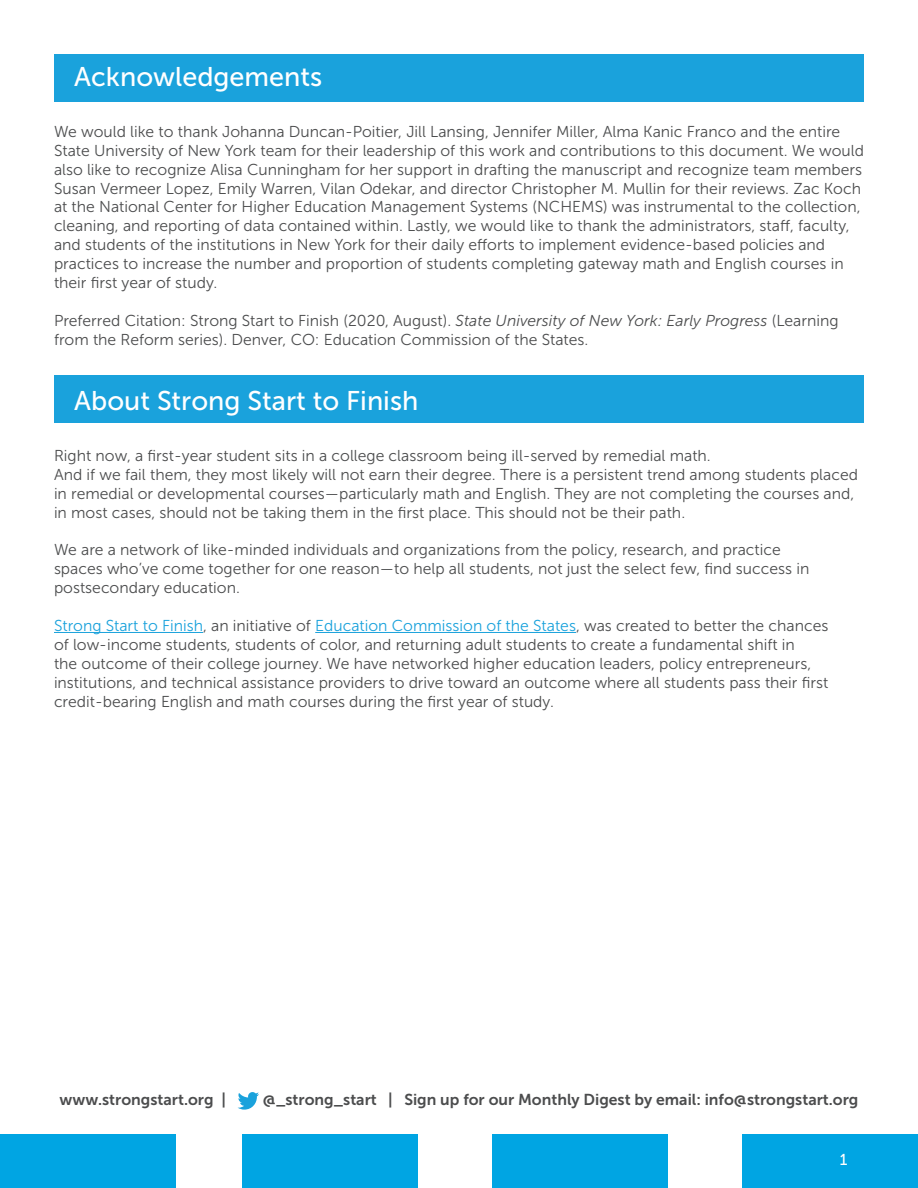
<style>
.page{position:relative;width:918px;height:1188px;background:#fff}
.page>*{position:absolute;margin:0;border:0;box-sizing:border-box;transform-origin:0 0}
.t1{font:27px "Museo Sans 500";color:#fff}
.t2{font:15.75px/18.9px "Museo Sans 300";color:#4b4c4d}
.t3{font:15.75px "Museo Sans 700";color:#4b4c4d}
.t4{font:15.75px "Museo Sans 500";color:#fff}
.s1{font-style:italic}
.s2{color:#1aa2dc}
</style>
<div class="page">
<div style="left:0;top:1134px;width:176px;height:54px;background:#00a5e3"></div>
<div style="left:743px;top:1134px;width:175px;height:54px;background:#00a5e3"></div>
<div style="left:242px;top:1134px;width:175px;height:54px;background:#00a5e3"></div>
<div style="left:493px;top:1134px;width:175px;height:54px;background:#00a5e3"></div>
<div style="left:54px;top:376px;width:810px;height:47px;background:#1aa2dc"></div>
<div style="left:54px;top:54px;width:810px;height:47px;background:#1aa2dc"></div>
<hr style="left:54px;top:632px;width:149px;height:1px;background:#1aa2dc">
<hr style="left:315px;top:632px;width:261px;height:1px;background:#1aa2dc">
<svg style="left:238px;top:1092px;width:21px;height:18px"></svg>
<p class="t1" style="left:74px;top:61px;width:250px">Acknowledgements</p>
<p class="t2" style="left:54px;top:122px;width:811px">We would like to thank Johanna Duncan-Poitier, Jill Lansing, Jennifer Miller, Alma Kanic Franco and the entire State University of New York team for their leadership of this work and contributions to this document. We would also like to recognize Alisa Cunningham for her support in drafting the manuscript and recognize team members Susan Vermeer Lopez, Emily Warren, Vilan Odekar, and director Christopher M. Mullin for their reviews. Zac Koch at the National Center for Higher Education Management Systems (NCHEMS) was instrumental to the collection, cleaning, and reporting of data contained within. Lastly, we would like to thank the administrators, staff, faculty, and students of the institutions in New York for their daily efforts to implement evidence-based policies and practices to increase the number and proportion of students completing gateway math and English courses in their first year of study.</p>
<p class="t2" style="left:54px;top:311px;width:786px">Preferred Citation: Strong Start to Finish (2020, August). <span class="s1">State University of New York: Early Progress</span> (Learning from the Reform series). Denver, CO: Education Commission of the States.</p>
<p class="t1" style="left:74px;top:385px;width:346px">About Strong Start to Finish</p>
<p class="t2" style="left:54px;top:446px;width:658px">Right now, a first-year student sits in a college classroom being ill-served by remedial math.</p>
<p class="t2" style="left:54px;top:465px;width:806px">And if we fail them, they most likely will not earn their degree. There is a persistent trend among students placed in remedial or developmental courses—particularly math and English. They are not completing the courses and, in most cases, should not be taking them in the first place. This should not be their path.</p>
<p class="t2" style="left:54px;top:541px;width:757px">We are a network of like-minded individuals and organizations from the policy, research, and practice spaces who’ve come together for one reason—to help all students, not just the select few, find success in postsecondary education.</p>
<p class="t2" style="left:54px;top:616px;width:776px"><span class="s2">Strong Start to Finish</span>, an initiative of <span class="s2">Education Commission of the States</span>, was created to better the chances of low-income students, students of color, and returning adult students to create a fundamental shift in<br>the outcome of their college journey. We have networked higher education leaders, policy entrepreneurs, institutions, and technical assistance providers to drive toward an outcome where all students pass their first credit-bearing English and math courses during the first year of study.</p>
<p class="t3" style="left:60px;top:1091px;width:168px">www.strongstart.org |</p>
<p class="t3" style="left:263px;top:1091px;width:597px">@_strong_start | Sign up for our Monthly Digest by email: info@strongstart.org</p>
<p class="t4" style="left:840px;top:1151px;width:9px">1</p>
</div>
